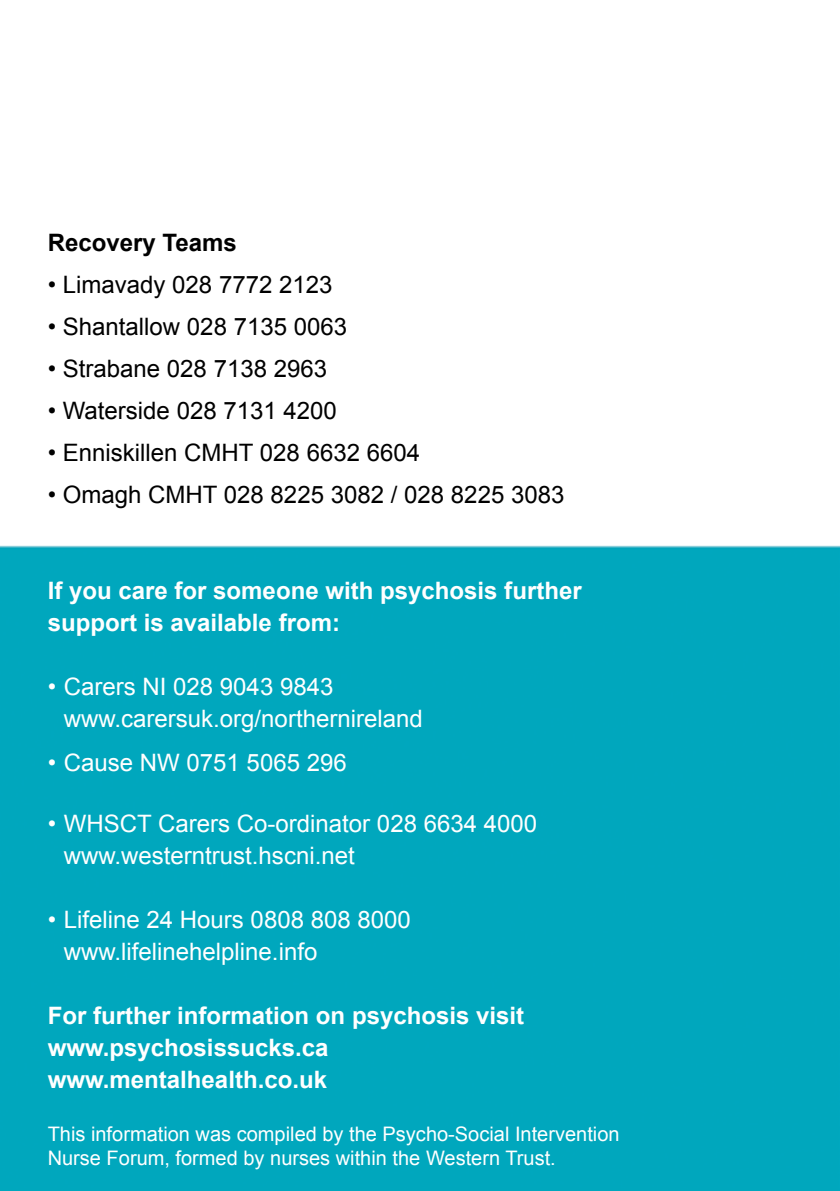
<style>
.page{position:relative;width:840px;height:1191px;background:#fff}
.page>*{position:absolute;margin:0;border:0;box-sizing:border-box;transform-origin:0 0}
.t1{font:24px/32px "Arial";color:#fff}
.t2{font:24px "Arial";color:#000}
.t3{font:700 24px/32px "Arial";color:#fff}
.t4{font:700 24px "Arial";color:#000}
.t5{font:20px/24px "Arial";color:#fff}
</style>
<div class="page">
<div style="left:0;top:545px;width:839px;height:646px;background:#00a7bd"></div>
<p class="t4" style="left:48px;top:227px;width:190px">Recovery Teams</p>
<p class="t2" style="left:48px;top:269px;width:286px">• Limavady 028 7772 2123</p>
<p class="t2" style="left:48px;top:311px;width:301px">• Shantallow 028 7135 0063</p>
<p class="t2" style="left:48px;top:353px;width:281px">• Strabane 028 7138 2963</p>
<p class="t2" style="left:48px;top:395px;width:291px">• Waterside 028 7131 4200</p>
<p class="t2" style="left:48px;top:437px;width:374px">• Enniskillen CMHT 028 6632 6604</p>
<p class="t2" style="left:48px;top:479px;width:518px">• Omagh CMHT 028 8225 3082 / 028 8225 3083</p>
<p class="t3" style="left:48px;top:575px;width:535px">If you care for someone with psychosis further support is available from:</p>
<p class="t1" style="left:64px;top:671px;width:360px;text-indent:-16px">• Carers NI 028 9043 9843 www.carersuk.org/northernireland</p>
<p class="t1" style="left:48px;top:747px;width:300px">• Cause NW 0751 5065 296</p>
<p class="t1" style="left:64px;top:808px;width:475px;text-indent:-16px">• WHSCT Carers Co-ordinator 028 6634 4000 www.westerntrust.hscni.net</p>
<p class="t1" style="left:64px;top:904px;width:348px;text-indent:-16px">• Lifeline 24 Hours 0808 808 8000 www.lifelinehelpline.info</p>
<p class="t3" style="left:48px;top:1000px;width:478px">For further information on psychosis visit www.psychosissucks.ca www.mentalhealth.co.uk</p>
<p class="t5" style="left:48px;top:1122px;width:573px">This information was compiled by the Psycho-Social Intervention<br>Nurse Forum, formed by nurses within the Western Trust.</p>
</div>
